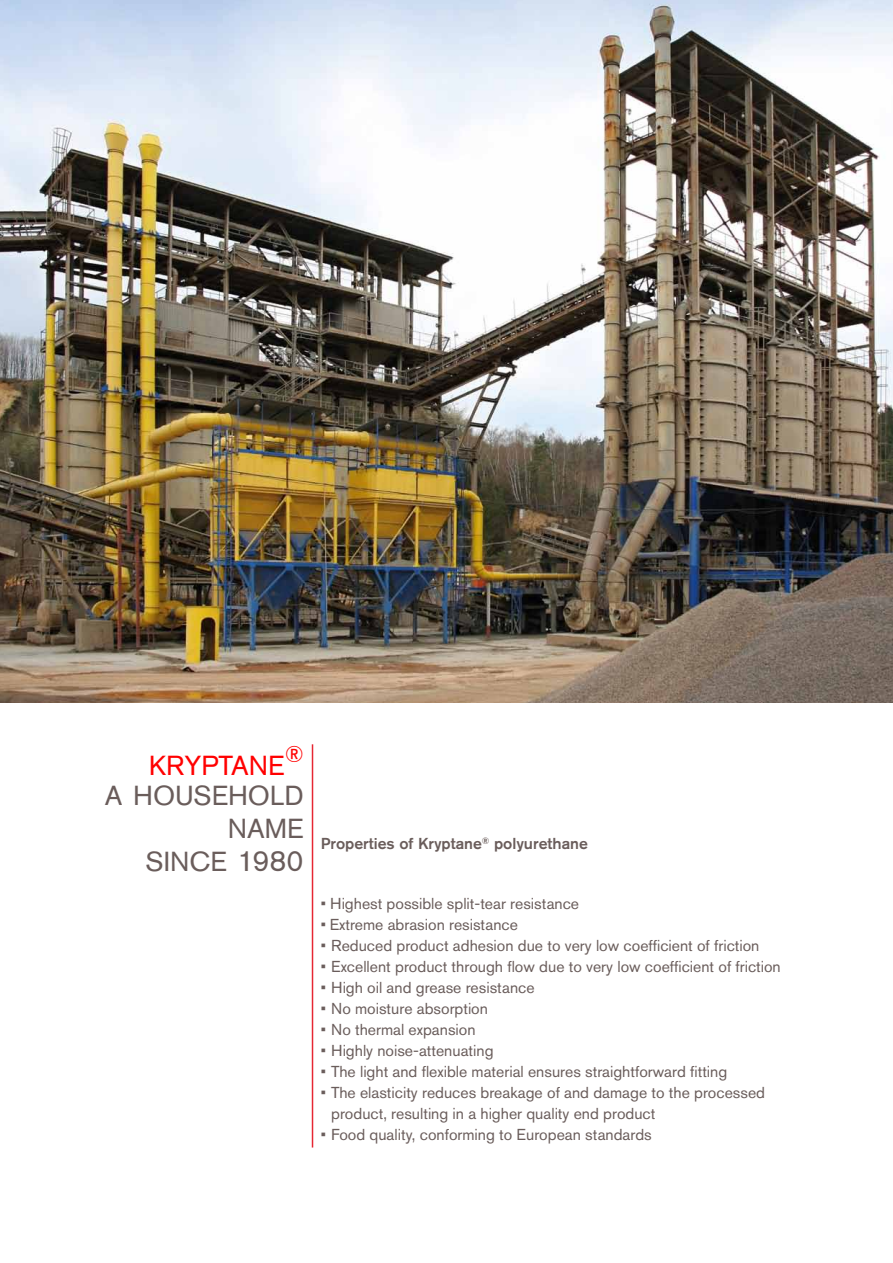
<style>
.page{position:relative;width:893px;height:1263px;background:#fff}
.page>*{position:absolute;margin:0;border:0;box-sizing:border-box;transform-origin:0 0}
.t1{font:27.3px/33px "Akzidenz Grotesk BQ";color:#6a5d5b;text-align:right}
.t2{font:27.3px "Akzidenz Grotesk BQ";color:#f00}
.t3{font:22.8px "Akzidenz Grotesk BQ";color:#f00}
.t4{font:15.75px/21px "Akzidenz Grotesk BQ";color:#6a5d5b}
.t5{font:500 15.75px "Akzidenz Grotesk BQ";color:#6a5d5b}
.s1{font-size:29.25px}
</style>
<div class="page">
<hr style="left:312px;top:744px;width:1px;height:403px;background:#e62733">
<img style="left:0;top:0;width:893px;height:702px">
<h2 class="t3" style="left:285px;top:741px;width:21px">®</h2>
<h1 class="t1" style="left:105px;top:779px;width:200px">A HOUSEHOLD<br>NAME<br>SINCE <span class="s1">1980</span></h1>
<h1 class="t2" style="left:149px;top:749px;width:137px">KRYPTANE</h1>
<p class="t5" style="left:321px;top:834px;width:269px">Properties of Kryptane<sup>®</sup> polyurethane</p>
<p class="t4" style="left:321px;top:893px;width:260px">• Highest possible split-tear resistance</p>
<p class="t4" style="left:321px;top:914px;width:199px">• Extreme abrasion resistance</p>
<p class="t4" style="left:321px;top:935px;width:440px">• Reduced product adhesion due to very low coefficient of friction</p>
<p class="t4" style="left:321px;top:956px;width:462px">• Excellent product through flow due to very low coefficient of friction</p>
<p class="t4" style="left:321px;top:977px;width:215px">• High oil and grease resistance</p>
<p class="t4" style="left:321px;top:998px;width:169px">• No moisture absorption</p>
<p class="t4" style="left:321px;top:1019px;width:156px">• No thermal expansion</p>
<p class="t4" style="left:321px;top:1040px;width:174px">• Highly noise-attenuating</p>
<p class="t4" style="left:321px;top:1061px;width:408px">• The light and flexible material ensures straightforward fitting</p>
<p class="t4" style="left:331px;top:1082px;width:435px;text-indent:-11px">• The elasticity reduces breakage of and damage to the processed product, resulting in a higher quality end product</p>
<p class="t4" style="left:321px;top:1124px;width:333px">• Food quality, conforming to European standards</p>
</div>
